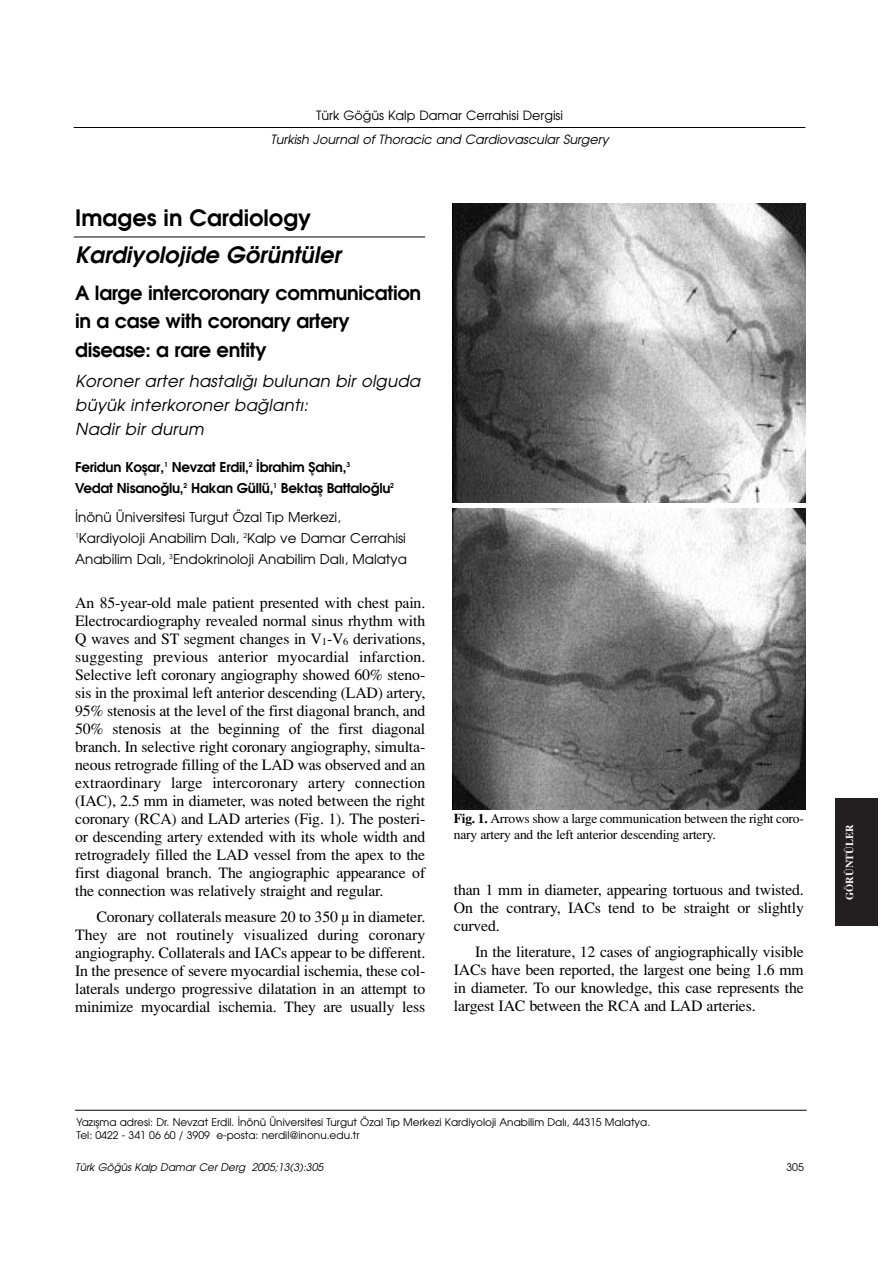
<style>
.page{position:relative;width:893px;height:1263px;background:#fff}
.page>*{position:absolute;margin:0;border:0;box-sizing:border-box;transform-origin:0 0}
.t1{font:22.5px "Avant Garde Turk BI";color:#000}
.t2{font:22.5px "Avant Garde Turk B";color:#000}
.t3{font:19.5px/28.5px "Avant Garde Turk B";letter-spacing:-.015em;color:#000}
.t4{font:16.5px/24px "Avant Garde Turk I";letter-spacing:.015em;color:#000}
.t5{font:15.75px/18px "Times Turk";letter-spacing:-.01em;color:#000;text-align:justify}
.t6{font:13.5px/21px "Avant Garde Turk";color:#000}
.t7{font:13.5px/16.5px "Times Turk";letter-spacing:-.015em;color:#000}
.t8{font:13.5px/21px "Avant Garde Turk B";letter-spacing:-.015em;color:#000}
.t9{font:12.75px "Avant Garde Turk I";color:#000}
.t10{font:12.75px "Avant Garde Turk";color:#000}
.t11{font:10.5px/13.5px "Avant Garde Turk";color:#000}
.t12{font:10.5px "Avant Garde Turk I";color:#000}
.t13{font:10.5px "Times Turk B";color:#fff}
.s1{font-family:"Times Turk B"}
</style>
<div class="page">
<div style="left:835px;top:798px;width:43px;height:128px;background:#231f20"></div>
<img style="left:452px;top:508px;width:353px;height:301px">
<img style="left:452px;top:204px;width:353px;height:299px">
<hr style="left:74px;top:127px;width:731px;height:1px;background:#000">
<hr style="left:74px;top:237px;width:351px;height:1px;background:#000">
<hr style="left:75px;top:1110px;width:731px;height:1px;background:#000">
<p class="t10" style="left:316px;top:111px;width:248px">Türk Gö¤üs Kalp Damar Cerrahisi Dergisi</p>
<p class="t9" style="left:270px;top:135px;width:339px">Turkish Journal of Thoracic and Cardiovascular Surgery</p>
<h1 class="t2" style="left:75px;top:210px;width:237px">Images in Cardiology</h1>
<h1 class="t1" style="left:75px;top:247px;width:267px">Kardiyolojide Görüntüler</h1>
<p class="t3" style="left:75px;top:281px;width:347px">A large intercoronary communication in a case with coronary artery disease: a rare entity</p>
<p class="t4" style="left:75px;top:371px;width:346px">Koroner arter hastal›¤› bulunan bir olguda büyük interkoroner ba¤lant›:<br>Nadir bir durum</p>
<p class="t8" style="left:75px;top:459px;width:320px">Feridun Koflar,<sup>1</sup> Nevzat Erdil,<sup>2</sup> ‹brahim fiahin,<sup>3<br></sup>Vedat Nisano¤lu,<sup>2</sup> Hakan Güllü,<sup>1</sup> Bektafl Battalo¤lu<sup>2</sup></p>
<p class="t6" style="left:75px;top:508px;width:333px">‹nönü Üniversitesi Turgut Özal T›p Merkezi,<br><sup>1</sup>Kardiyoloji Anabilim Dal›, <sup>2</sup>Kalp ve Damar Cerrahisi<br>Anabilim Dal›, <sup>3</sup>Endokrinoloji Anabilim Dal›, Malatya</p>
<p class="t5" style="left:75px;top:595px;width:351px">An 85-year-old male patient presented with chest pain.<br>Electrocardiography revealed normal sinus rhythm with Q waves and ST segment changes in V<sub>1</sub>-V<sub>6</sub> derivations, suggesting previous anterior myocardial infarction.<br>Selective left coronary angiography showed 60% steno&shy;sis in the proximal left anterior descending (LAD) artery, 95% stenosis at the level of the first diagonal branch, and 50% stenosis at the beginning of the first diagonal branch. In selective right coronary angiography, simulta&shy;neous retrograde filling of the LAD was observed and an extraordinary large intercoronary artery connection (IAC), 2.5 mm in diameter, was noted between the right coronary (RCA) and LAD arteries (Fig. 1). The posteri&shy;or descending artery extended with its whole width and retrogradely filled the LAD vessel from the apex to the first diagonal branch. The angiographic appearance of the connection was relatively straight and regular.</p>
<p class="t5" style="left:75px;top:909px;width:351px;text-indent:21px">Coronary collaterals measure 20 to 350 µ in diameter.<br>They are not routinely visualized during coronary angiography. Collaterals and IACs appear to be different.<br>In the presence of severe myocardial ischemia, these col&shy;laterals undergo progressive dilatation in an attempt to minimize myocardial ischemia. They are usually less</p>
<p class="t7" style="left:454px;top:811px;width:351px"><span class="s1">Fig. 1.</span> Arrows show a large communication between the right coro&shy;nary artery and the left anterior descending artery.</p>
<p class="t5" style="left:454px;top:882px;width:351px">than 1 mm in diameter, appearing tortuous and twisted.<br>On the contrary, IACs tend to be straight or slightly curved.</p>
<p class="t5" style="left:454px;top:945px;width:351px;text-indent:21px">In the literature, 12 cases of angiographically visible IACs have been reported, the largest one being 1.6 mm in diameter. To our knowledge, this case represents the largest IAC between the RCA and LAD arteries.</p>
<p class="t11" style="left:76px;top:1116px;width:575px">Yaz›flma adresi: Dr. Nevzat Erdil. ‹nönü Üniversitesi Turgut Özal T›p Merkezi Kardiyoloji Anabilim Dal›, 44315 Malatya.<br>Tel: 0422 - 341 06 60 / 3909 e-posta: nerdil@inonu.edu.tr</p>
<p class="t12" style="left:75px;top:1163px;width:250px">Türk Gö¤üs Kalp Damar Cer Derg 2005;13(3):305</p>
<p class="t11" style="left:786px;top:1161px;width:19px">305</p>
<p class="t13" style="left:846px;top:900px;width:77px;rotate:-90deg">GÖRÜNTÜLER</p>
</div>
